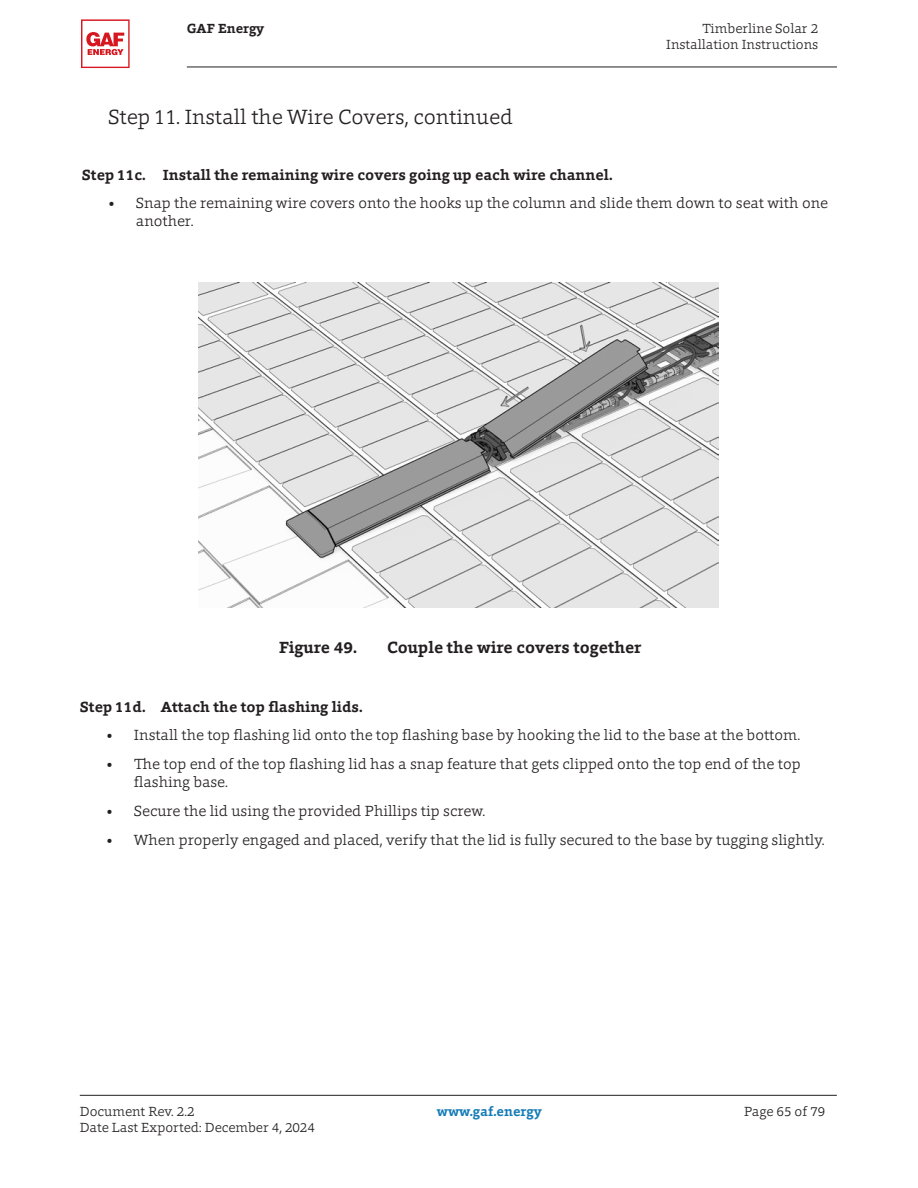
<style>
.page{position:relative;width:918px;height:1188px;background:#fff}
.page>*{position:absolute;margin:0;border:0;box-sizing:border-box;transform-origin:0 0}
.CalloutLarge{font:300 21px "Foro";color:#231f20}
.t1{font:700 16.5px "Foro";color:#231f20}
.t2{font:300 15px/18px "Foro";color:#231f20}
.StepNumberLetter{font:700 15px "Foro";color:#231f20}
.t3{font:300 13.5px/16.2px "Foro";color:#231f20;text-align:right}
.t4{font:700 13.5px "Foro";color:#157bb7}
.t5{font:700 13.5px "Foro";color:#231f20}
.s1{font-weight:800}
</style>
<div class="page">
<hr style="left:187px;top:67px;width:650px;height:1px;background:#231f20">
<svg style="left:81px;top:19px;width:49px;height:49px"></svg>
<hr style="left:80px;top:1095px;width:757px;height:1px;background:#231f20">
<img style="left:198px;top:283px;width:521px;height:325px">
<p class="t5" style="left:187px;top:19px;width:79px">GAF Energy</p>
<p class="t3" style="left:666px;top:20px;width:154px">Timberline Solar 2<br>Installation Instructions</p>
<p class="CalloutLarge" style="left:108px;top:104px;width:406px">Step 11. Install the Wire Covers, continued</p>
<p class="StepNumberLetter" style="left:82px;top:165px;width:532px">Step 11c. Install the remaining wire covers going up each wire channel.</p>
<p class="t2" style="left:136px;top:194px;width:694px;text-indent:-27px"><span class="s1">•</span> Snap the remaining wire covers onto the hooks up the column and slide them down to seat with one another.</p>
<p class="t1" style="left:279px;top:637px;width:79px">Figure 49.</p>
<p class="t1" style="left:387px;top:637px;width:256px">Couple the wire covers together</p>
<p class="StepNumberLetter" style="left:80px;top:697px;width:284px">Step 11d. Attach the top flashing lids.</p>
<p class="t2" style="left:107px;top:726px;width:695px"><span class="s1">•</span> Install the top flashing lid onto the top flashing base by hooking the lid to the base at the bottom.</p>
<p class="t2" style="left:134px;top:755px;width:668px;text-indent:-27px"><span class="s1">•</span> The top end of the top flashing lid has a snap feature that gets clipped onto the top end of the top flashing base.</p>
<p class="t2" style="left:107px;top:802px;width:380px"><span class="s1">•</span> Secure the lid using the provided Phillips tip screw.</p>
<p class="t2" style="left:107px;top:830px;width:719px"><span class="s1">•</span> When properly engaged and placed, verify that the lid is fully secured to the base by tugging slightly.</p>
<p class="t3" style="left:80px;top:1103px;width:116px">Document Rev. 2.2</p>
<p class="t4" style="left:437px;top:1102px;width:106px">www.gaf.energy</p>
<p class="t3" style="left:744px;top:1103px;width:83px">Page 65 of 79</p>
<p class="t3" style="left:80px;top:1119px;width:237px">Date Last Exported: December 4, 2024</p>
</div>
